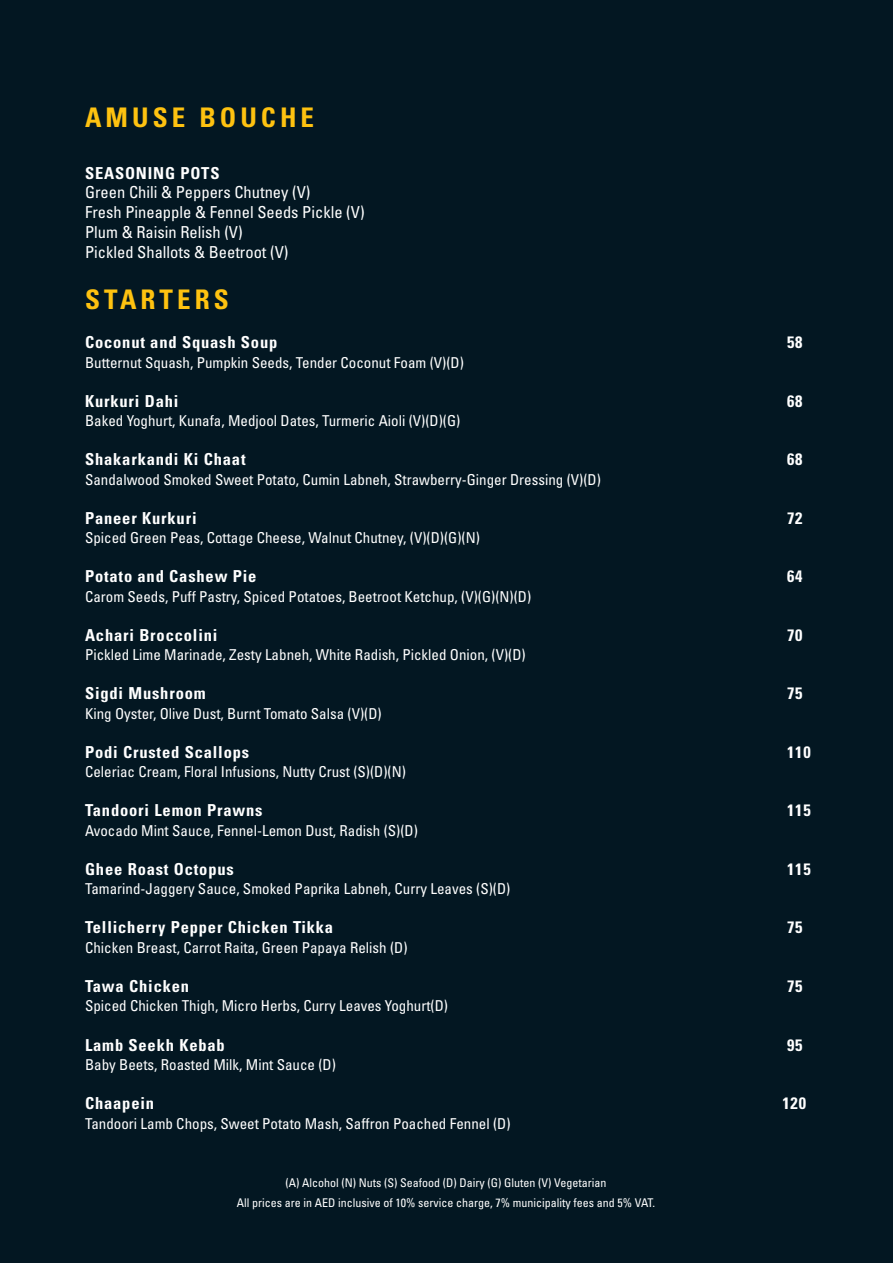
<style>
.page{position:relative;width:893px;height:1263px;background:#031722}
.page>*{position:absolute;margin:0;border:0;box-sizing:border-box;transform-origin:0 0}
.t1{font:700 condensed 27px "Univers LT Std";letter-spacing:.15em;color:#fec210}
.t2{font:700 condensed 16.5px "Univers LT Std";letter-spacing:.05em;color:#fff}
.t3{font:condensed 16.5px/19.8px "Univers LT Std";color:#fff}
.t4{font:condensed 15px "Univers LT Std";color:#fff}
.t5{font:condensed 12px/20.4px "Univers LT Std";color:#fff;text-align:center}
</style>
<div class="page">
<h1 class="t1" style="left:85px;top:101px;width:231px">AMUSE BOUCHE</h1>
<p class="t2" style="left:85px;top:163px;width:136px">SEASONING POTS</p>
<p class="t3" style="left:85px;top:182px;width:281px">Green Chili &amp; Peppers Chutney (V)<br>Fresh Pineapple &amp; Fennel Seeds Pickle (V)<br>Plum &amp; Raisin Relish (V)<br>Pickled Shallots &amp; Beetroot (V)</p>
<h1 class="t1" style="left:85px;top:283px;width:145px">STARTERS</h1>
<p class="t2" style="left:85px;top:332px;width:194px">Coconut and Squash Soup</p>
<p class="t2" style="left:787px;top:332px;width:17px">58</p>
<p class="t4" style="left:85px;top:353px;width:380px">Butternut Squash, Pumpkin Seeds, Tender Coconut Foam (V)(D)</p>
<p class="t2" style="left:85px;top:391px;width:95px">Kurkuri Dahi</p>
<p class="t2" style="left:787px;top:391px;width:17px">68</p>
<p class="t4" style="left:85px;top:412px;width:377px">Baked Yoghurt, Kunafa, Medjool Dates, Turmeric Aioli (V)(D)(G)</p>
<p class="t2" style="left:85px;top:449px;width:162px">Shakarkandi Ki Chaat</p>
<p class="t2" style="left:787px;top:449px;width:17px">68</p>
<p class="t4" style="left:85px;top:470px;width:517px">Sandalwood Smoked Sweet Potato, Cumin Labneh, Strawberry-Ginger Dressing (V)(D)</p>
<p class="t2" style="left:85px;top:508px;width:113px">Paneer Kurkuri</p>
<p class="t2" style="left:787px;top:508px;width:17px">72</p>
<p class="t4" style="left:85px;top:529px;width:396px">Spiced Green Peas, Cottage Cheese, Walnut Chutney, (V)(D)(G)(N)</p>
<p class="t2" style="left:85px;top:566px;width:173px">Potato and Cashew Pie</p>
<p class="t2" style="left:787px;top:566px;width:17px">64</p>
<p class="t4" style="left:85px;top:587px;width:448px">Carom Seeds, Puff Pastry, Spiced Potatoes, Beetroot Ketchup, (V)(G)(N)(D)</p>
<p class="t2" style="left:85px;top:625px;width:134px">Achari Broccolini</p>
<p class="t2" style="left:787px;top:625px;width:17px">70</p>
<p class="t4" style="left:85px;top:646px;width:442px">Pickled Lime Marinade, Zesty Labneh, White Radish, Pickled Onion, (V)(D)</p>
<p class="t2" style="left:85px;top:683px;width:122px">Sigdi Mushroom</p>
<p class="t2" style="left:787px;top:683px;width:17px">75</p>
<p class="t4" style="left:85px;top:704px;width:298px">King Oyster, Olive Dust, Burnt Tomato Salsa (V)(D)</p>
<p class="t2" style="left:85px;top:742px;width:166px">Podi Crusted Scallops</p>
<p class="t2" style="left:787px;top:742px;width:25px">110</p>
<p class="t4" style="left:85px;top:763px;width:322px">Celeriac Cream, Floral Infusions, Nutty Crust (S)(D)(N)</p>
<p class="t2" style="left:85px;top:800px;width:179px">Tandoori Lemon Prawns</p>
<p class="t2" style="left:787px;top:800px;width:25px">115</p>
<p class="t4" style="left:85px;top:821px;width:334px">Avocado Mint Sauce, Fennel-Lemon Dust, Radish (S)(D)</p>
<p class="t2" style="left:85px;top:859px;width:150px">Ghee Roast Octopus</p>
<p class="t2" style="left:787px;top:859px;width:25px">115</p>
<p class="t4" style="left:85px;top:880px;width:427px">Tamarind-Jaggery Sauce, Smoked Paprika Labneh, Curry Leaves (S)(D)</p>
<p class="t2" style="left:85px;top:917px;width:250px">Tellicherry Pepper Chicken Tikka</p>
<p class="t2" style="left:787px;top:917px;width:17px">75</p>
<p class="t4" style="left:85px;top:938px;width:324px">Chicken Breast, Carrot Raita, Green Papaya Relish (D)</p>
<p class="t2" style="left:85px;top:976px;width:106px">Tawa Chicken</p>
<p class="t2" style="left:787px;top:976px;width:17px">75</p>
<p class="t4" style="left:85px;top:997px;width:365px">Spiced Chicken Thigh, Micro Herbs, Curry Leaves Yoghurt(D)</p>
<p class="t2" style="left:85px;top:1034px;width:141px">Lamb Seekh Kebab</p>
<p class="t2" style="left:787px;top:1034px;width:17px">95</p>
<p class="t4" style="left:85px;top:1055px;width:252px">Baby Beets, Roasted Milk, Mint Sauce (D)</p>
<p class="t2" style="left:85px;top:1093px;width:71px">Chaapein</p>
<p class="t2" style="left:782px;top:1093px;width:25px">120</p>
<p class="t4" style="left:85px;top:1114px;width:427px">Tandoori Lamb Chops, Sweet Potato Mash, Saffron Poached Fennel (D)</p>
<p class="t5" style="left:237px;top:1172px;width:420px">(A) Alcohol (N) Nuts (S) Seafood (D) Dairy (G) Gluten (V) Vegetarian<br>All prices are in AED inclusive of 10% service charge, 7% municipality fees and 5% VAT.</p>
</div>
